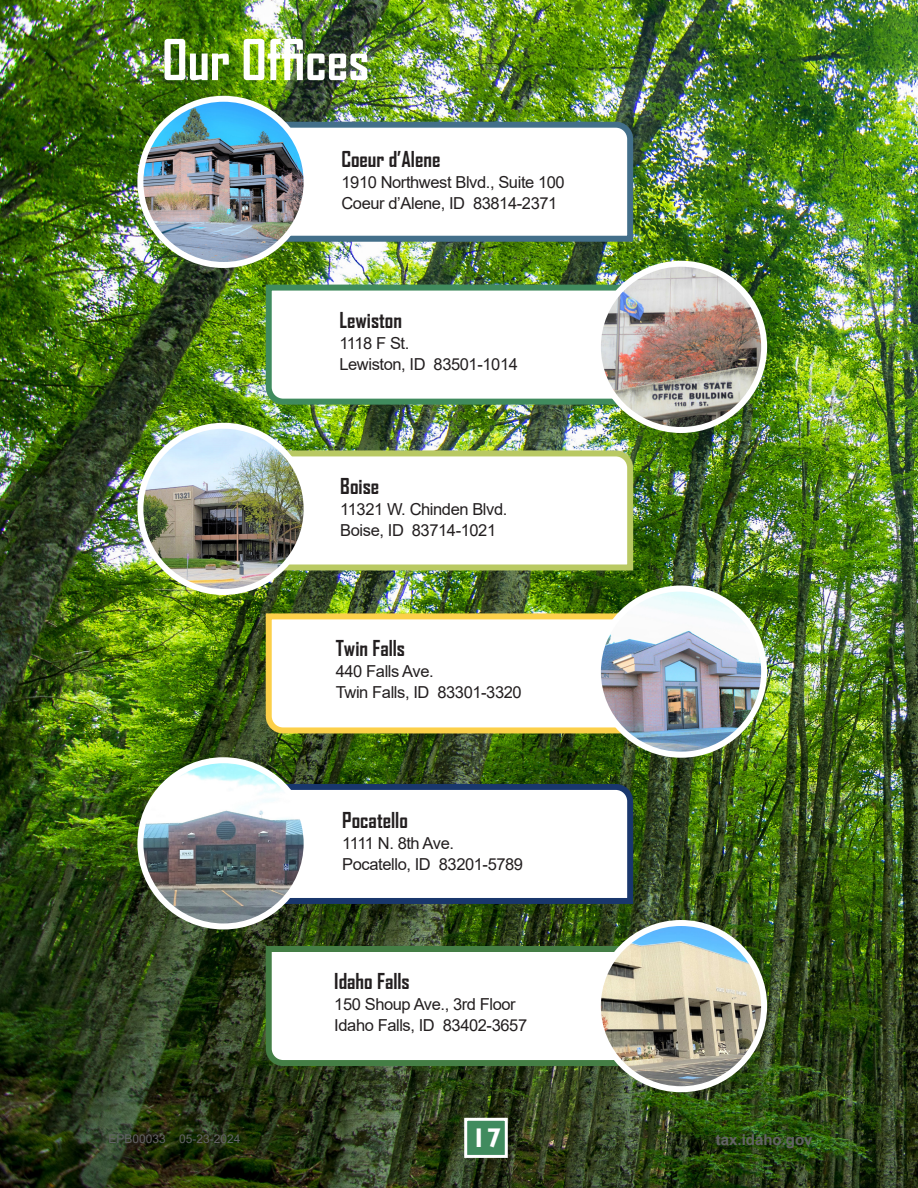
<style>
.page{position:relative;width:918px;height:1188px;background:#fff}
.page>*{position:absolute;margin:0;border:0;box-sizing:border-box;transform-origin:0 0}
.t1{font:700 54px "Agency FB";color:#fff}
.t2{font:700 27px "Gill Sans";color:#fff}
.t3{font:700 21px "Agency FB";color:#231f20}
.t4{font:16.5px/21px "Arial";letter-spacing:-.025em;color:#231f20}
.t5{font:700 15px "Arial";color:#636366}
.t6{font:12px "Arial";color:#636366}
</style>
<div class="page">
<img style="left:0;top:0;width:918px;height:1188px">
<svg style="left:263px;top:943px;width:363px;height:126px"></svg>
<svg style="left:277px;top:781px;width:359px;height:126px"></svg>
<img style="left:140px;top:760px;width:167px;height:166px;border-radius:83px">
<div style="left:137px;top:757px;width:173px;height:172px;border:6px solid #fff;border-radius:50%"></div>
<svg style="left:263px;top:610px;width:365px;height:126px"></svg>
<img style="left:598px;top:589px;width:166px;height:166px;border-radius:83px">
<div style="left:595px;top:586px;width:172px;height:172px;border:6px solid #fff;border-radius:50%"></div>
<svg style="left:276px;top:447px;width:360px;height:127px"></svg>
<img style="left:140px;top:426px;width:167px;height:166px;border-radius:83px">
<div style="left:137px;top:423px;width:173px;height:172px;border:6px solid #fff;border-radius:50%"></div>
<svg style="left:263px;top:282px;width:366px;height:126px"></svg>
<img style="left:598px;top:264px;width:166px;height:166px;border-radius:83px">
<div style="left:595px;top:261px;width:172px;height:172px;border:6px solid #fff;border-radius:50%"></div>
<svg style="left:279px;top:119px;width:357px;height:126px"></svg>
<img style="left:140px;top:99px;width:167px;height:166px;border-radius:82px">
<div style="left:137px;top:96px;width:173px;height:172px;border:6px solid #fff;border-radius:50%"></div>
<img style="left:598px;top:923px;width:166px;height:166px;border-radius:83px">
<div style="left:595px;top:920px;width:172px;height:172px;border:6px solid #fff;border-radius:50%"></div>
<div style="left:464px;top:1118px;width:44px;height:40px;background:#408b5e;border:3px solid #fff"></div>
<h1 class="t1" style="left:162px;top:26px;width:209px">Our Offices</h1>
<p class="t3" style="left:341px;top:146px;width:100px">Coeur d’Alene</p>
<p class="t4" style="left:341px;top:172px;width:225px">1910 Northwest Blvd., Suite 100<br>Coeur d’Alene, ID 83814-2371</p>
<p class="t3" style="left:339px;top:307px;width:64px">Lewiston</p>
<p class="t4" style="left:339px;top:332px;width:180px">1118 F St.<br>Lewiston, ID 83501-1014</p>
<p class="t3" style="left:340px;top:473px;width:40px">Boise</p>
<p class="t4" style="left:340px;top:499px;width:169px">11321 W. Chinden Blvd.<br>Boise, ID 83714-1021</p>
<p class="t3" style="left:336px;top:635px;width:71px">Twin Falls</p>
<p class="t4" style="left:336px;top:661px;width:187px">440 Falls Ave.<br>Twin Falls, ID 83301-3320</p>
<p class="t3" style="left:342px;top:807px;width:67px">Pocatello</p>
<p class="t4" style="left:342px;top:832px;width:182px">1111 N. 8th Ave.<br>Pocatello, ID 83201-5789</p>
<p class="t3" style="left:334px;top:968px;width:77px">Idaho Falls</p>
<p class="t4" style="left:334px;top:993px;width:194px">150 Shoup Ave., 3rd Floor<br>Idaho Falls, ID 83402-3657</p>
<h2 class="t2" style="left:472px;top:1122px;width:31px">17</h2>
<p class="t6" style="left:108px;top:1130px;width:134px">EPB00033 05-23-2024</p>
<p class="t5" style="left:716px;top:1129px;width:98px">tax.idaho.gov</p>
</div>
